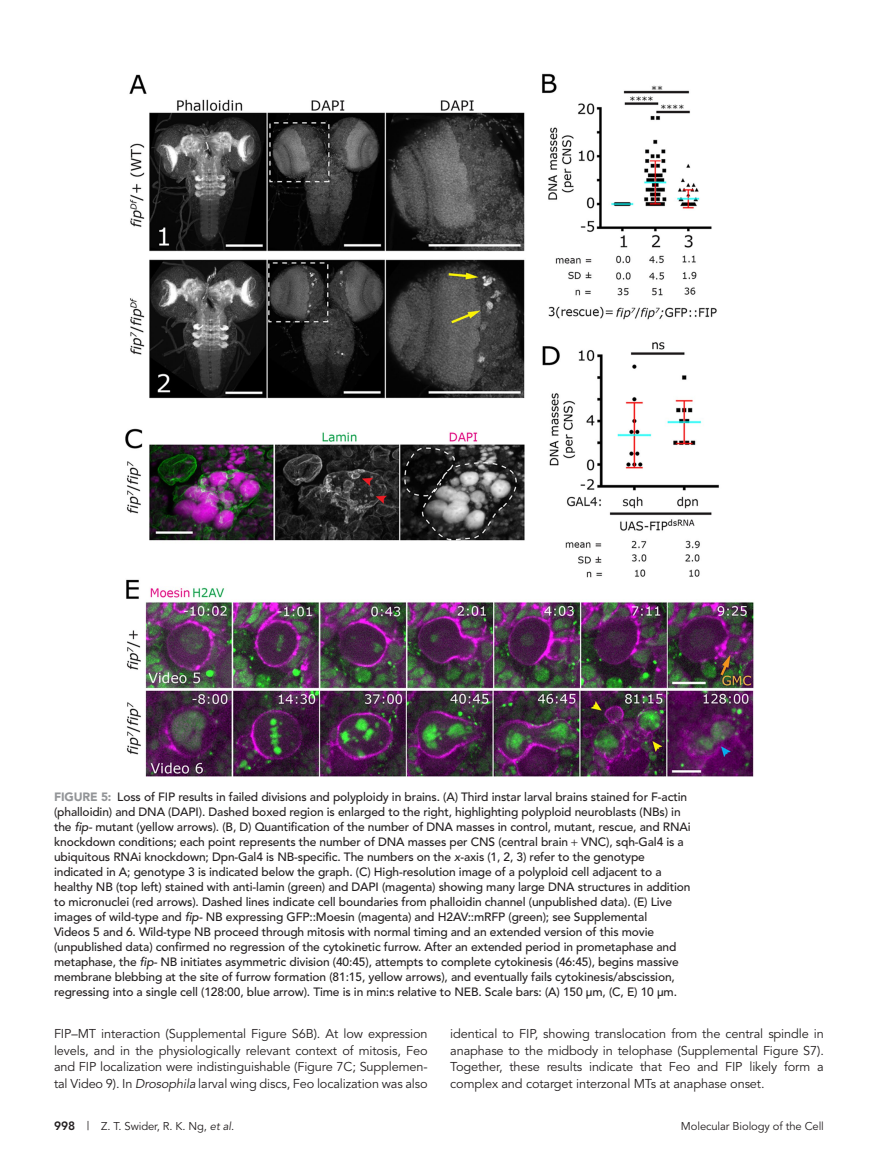
<style>
.page{position:relative;width:878px;height:1175px;background:#fff}
.page>*{position:absolute;margin:0;border:0;box-sizing:border-box;transform-origin:0 0}
.ParaFL{font:12.75px/16.5px "Avenir";letter-spacing:-.01em;color:#231f20;text-align:justify}
.FigCaption_35_5p{font:500 12px/15px "Avenir";letter-spacing:-.01em;color:#231f20}
.t1{font:11.25px "Avenir";letter-spacing:-.01em;color:#231f20}
.s1{font-weight:900;color:#939598}
.s2{font-style:italic}
.s3{font-weight:800;font-size:12px}
.s4{font-size:12px}
</style>
<div class="page">
<img style="left:125px;top:73px;width:629px;height:703px">
<p class="FigCaption_35_5p" style="left:54px;top:789px;width:638px"><span class="s1">FIGURE 5:</span> Loss of FIP results in failed divisions and polyploidy in brains. (A) Third instar larval brains stained for F-actin (phalloidin) and DNA (DAPI). Dashed boxed region is enlarged to the right, highlighting polyploid neuroblasts (NBs) in the <span class="s2">fip-</span> mutant (yellow arrows). (B, D) Quantification of the number of DNA masses in control, mutant, rescue, and RNAi knockdown conditions; each point represents the number of DNA masses per CNS (central brain VNC), sqh-Gal4 is a ubiquitous RNAi knockdown; Dpn-Gal4 is NB-specific. The numbers on the <span class="s2">x</span>-axis (1, 2, 3) refer to the genotype indicated in A; genotype 3 is indicated below the graph. (C) High-resolution image of a polyploid cell adjacent to a healthy NB (top left) stained with anti-lamin (green) and DAPI (magenta) showing many large DNA structures in addition to micronuclei (red arrows). Dashed lines indicate cell boundaries from phalloidin channel (unpublished data). (E) Live images of wild-type and <span class="s2">fip-</span> NB expressing GFP::Moesin (magenta) and H2AV::mRFP (green); see Supplemental<br>Videos 5 and 6. Wild-type NB proceed through mitosis with normal timing and an extended version of this movie (unpublished data) confirmed no regression of the cytokinetic furrow. After an extended period in prometaphase and metaphase, the <span class="s2">fip-</span> NB initiates asymmetric division (40:45), attempts to complete cytokinesis (46:45), begins massive membrane blebbing at the site of furrow formation (81:15, yellow arrows), and eventually fails cytokinesis/abscission, regressing into a single cell (128:00, blue arrow). Time is in min:s relative to NEB. Scale bars: (A) 150 µm, (C, E) 10 µm.</p>
<p class="ParaFL" style="left:54px;top:1026px;width:375px">FIP–MT interaction (Supplemental Figure S6B). At low expression levels, and in the physiologically relevant context of mitosis, Feo and FIP localization were indistinguishable (Figure 7C; Supplemen&shy;tal Video 9). In <span class="s2">Drosophila</span> larval wing discs, Feo localization was also</p>
<p class="ParaFL" style="left:450px;top:1026px;width:375px">identical to FIP, showing translocation from the central spindle in anaphase to the midbody in telophase (Supplemental Figure S7).<br>Together, these results indicate that Feo and FIP likely form a complex and cotarget interzonal MTs at anaphase onset.</p>
<p class="t1" style="left:54px;top:1119px;width:182px"><span class="s3">998</span> <span class="s4">|</span> Z. T. Swider, R. K. Ng, <span class="s2">et al</span>.</p>
<p class="t1" style="left:681px;top:1119px;width:144px">Molecular Biology of the Cell</p>
</div>
